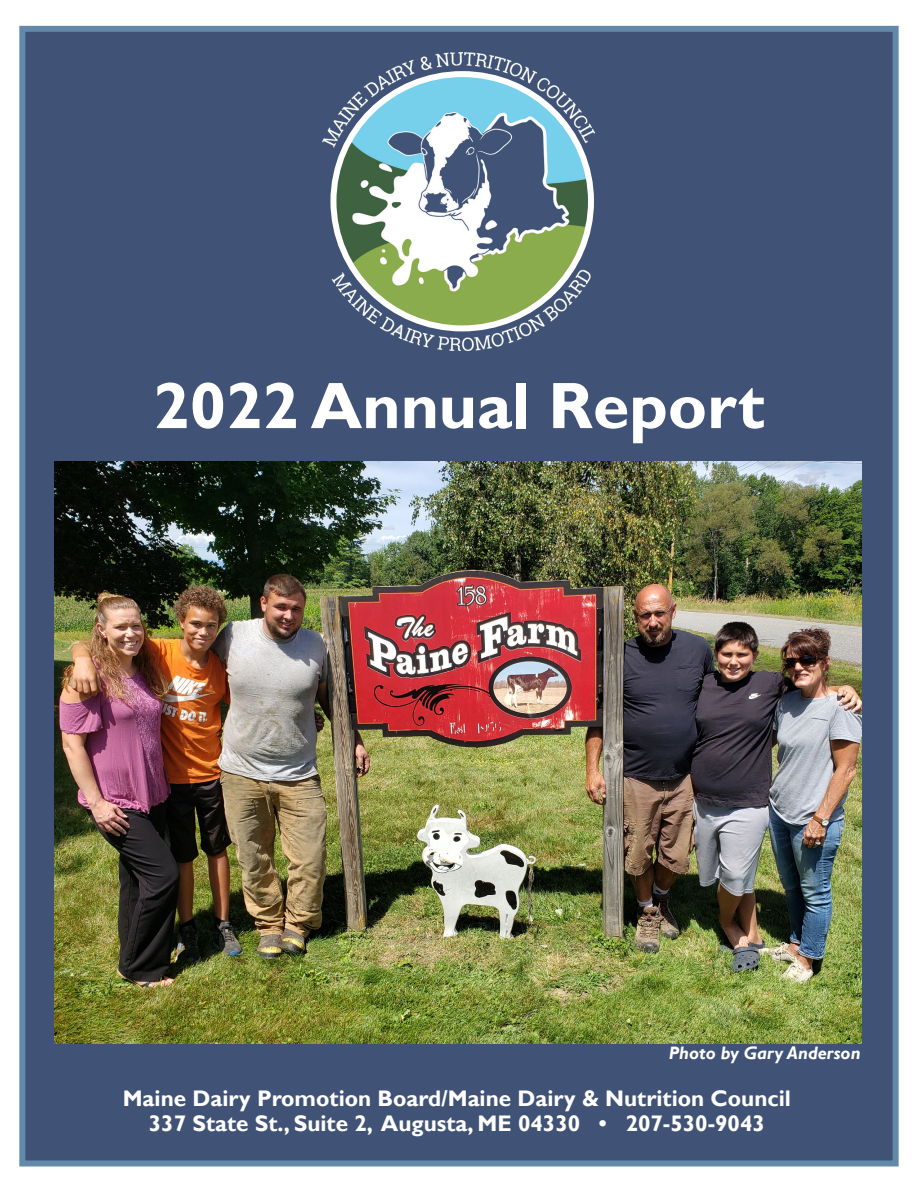
<style>
.page{position:relative;width:918px;height:1188px;background:#fff}
.page>*{position:absolute;margin:0;border:0;box-sizing:border-box;transform-origin:0 0}
.t1{font:700 66px "Gill Sans";color:#fff}
.t2{font:700 22.5px "Gill Sans";color:#fff}
.t3{font:italic 700 18px "Gill Sans";color:#fff}
</style>
<div class="page">
<div style="left:19px;top:26px;width:880px;height:1140px;background:#405376;border:6px solid #6288aa"></div>
<img style="left:322px;top:52px;width:273px;height:298px">
<div style="left:330px;top:71px;width:264px;height:260px;border:6px solid #fff;border-radius:50%"></div>
<img style="left:54px;top:461px;width:808px;height:582px">
<p class="t1" style="left:153px;top:366px;width:613px">2022 Annual Report</p>
<p class="t3" style="left:669px;top:1042px;width:194px">Photo by Gary Anderson</p>
<p class="t2" style="left:123px;top:1085px;width:670px">Maine Dairy Promotion Board/Maine Dairy &amp; Nutrition Council</p>
<p class="t2" style="left:149px;top:1110px;width:617px">337 State St., Suite 2, Augusta, ME 04330 • 207-530-9043</p>
</div>
